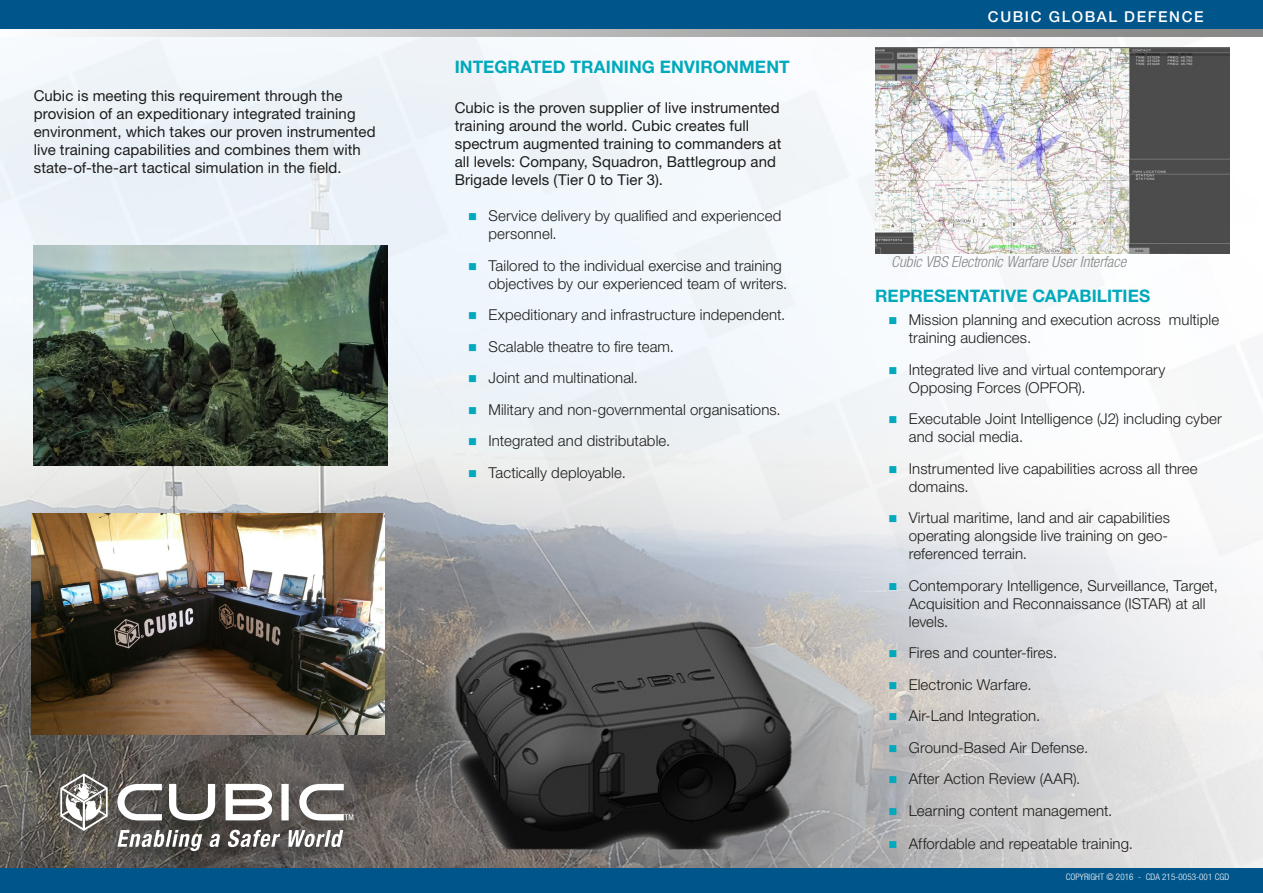
<style>
.page{position:relative;width:1263px;height:893px;background:#fff}
.page>*{position:absolute;margin:0;border:0;box-sizing:border-box;transform-origin:0 0}
.t1{font:700 17.25px "Helvetica Neue LT Std";letter-spacing:.005em;color:#00a9bb}
.t2{font:italic 300 condensed 15.3px "Helvetica Neue LT Std";color:#878787}
.t3{font:300 15px/18px "Helvetica Neue LT Std";letter-spacing:.005em;color:#1d1d1b}
.t4{font:15px/18px "Helvetica Neue LT Std";letter-spacing:.005em;color:#1d1d1b}
.t5{font:500 15px "Helvetica Neue LT Std";letter-spacing:.105em;color:#fff}
.t6{font:300 condensed 9px "Helvetica Neue LT Std";letter-spacing:.01em;color:#fff}
</style>
<div class="page">
<div style="left:0;top:0;width:1263px;height:37px;background:linear-gradient(to right,#f6f6f6,#7c7c7b)"></div>
<div style="left:0;top:0;width:1263px;height:29px;background:#00558b"></div>
<img style="left:0;top:37px;width:1263px;height:832px">
<img style="left:876px;top:48px;width:353px;height:206px">
<img style="left:421px;top:578px;width:386px;height:291px">
<div style="left:0;top:869px;width:1263px;height:24px;background:#00558b"></div>
<img style="left:34px;top:246px;width:353px;height:219px">
<img style="left:31px;top:513px;width:354px;height:221px">
<div style="left:53px;top:773px;width:308px;height:92px;background:#1d1d1b;opacity:.45"></div>
<svg style="left:60px;top:773px;width:293px;height:78px"></svg>
<svg style="left:889px;top:317px;width:7px;height:7px"></svg>
<svg style="left:889px;top:367px;width:7px;height:7px"></svg>
<svg style="left:889px;top:416px;width:7px;height:7px"></svg>
<svg style="left:889px;top:466px;width:7px;height:7px"></svg>
<svg style="left:889px;top:515px;width:7px;height:7px"></svg>
<svg style="left:889px;top:583px;width:7px;height:7px"></svg>
<svg style="left:889px;top:650px;width:7px;height:7px"></svg>
<svg style="left:889px;top:682px;width:7px;height:7px"></svg>
<svg style="left:889px;top:713px;width:7px;height:7px"></svg>
<svg style="left:889px;top:745px;width:7px;height:7px"></svg>
<svg style="left:889px;top:776px;width:7px;height:7px"></svg>
<svg style="left:889px;top:808px;width:7px;height:7px"></svg>
<svg style="left:889px;top:841px;width:7px;height:7px"></svg>
<svg style="left:469px;top:213px;width:7px;height:7px"></svg>
<svg style="left:469px;top:263px;width:7px;height:7px"></svg>
<svg style="left:469px;top:312px;width:7px;height:7px"></svg>
<svg style="left:469px;top:344px;width:7px;height:7px"></svg>
<svg style="left:469px;top:375px;width:7px;height:7px"></svg>
<svg style="left:469px;top:407px;width:7px;height:7px"></svg>
<svg style="left:469px;top:438px;width:7px;height:7px"></svg>
<svg style="left:469px;top:470px;width:7px;height:7px"></svg>
<p class="t4" style="left:34px;top:86px;width:343px">Cubic is meeting this requirement through the provision of an expeditionary integrated training environment, which takes our proven instrumented live training capabilities and combines them with state-of-the-art tactical simulation in the field.</p>
<p class="t1" style="left:455px;top:56px;width:336px">INTEGRATED TRAINING ENVIRONMENT</p>
<p class="t4" style="left:455px;top:98px;width:328px">Cubic is the proven supplier of live instrumented training around the world. Cubic creates full spectrum augmented training to commanders at all levels: Company, Squadron, Battlegroup and Brigade levels (Tier 0 to Tier 3).</p>
<p class="t3" style="left:488px;top:206px;width:294px">Service delivery by qualified and experienced personnel.</p>
<p class="t3" style="left:488px;top:256px;width:300px">Tailored to the individual exercise and training objectives by our experienced team of writers.</p>
<p class="t3" style="left:488px;top:299px;width:298px;line-height:31.5px">Expeditionary and infrastructure independent.<br>Scalable theatre to fire team.<br>Joint and multinational.<br>Military and non-governmental organisations.<br>Integrated and distributable.<br>Tactically deployable.</p>
<p class="t5" style="left:988px;top:7px;width:217px">CUBIC GLOBAL DEFENCE</p>
<p class="t2" style="left:891px;top:253px;width:237px">Cubic VBS Electronic Warfare User Interface</p>
<p class="t1" style="left:875px;top:285px;width:277px">REPRESENTATIVE CAPABILITIES</p>
<p class="t3" style="left:909px;top:310px;width:312px">Mission planning and execution across multiple training audiences.</p>
<p class="t3" style="left:909px;top:360px;width:258px">Integrated live and virtual contemporary<br>Opposing Forces (OPFOR).</p>
<p class="t3" style="left:909px;top:409px;width:314px">Executable Joint Intelligence (J2) including cyber and social media.</p>
<p class="t3" style="left:909px;top:459px;width:290px">Instrumented live capabilities across all three domains.</p>
<p class="t3" style="left:909px;top:508px;width:262px;text-align:justify">Virtual maritime, land and air capabilities operating alongside live training on geo&shy;referenced terrain.</p>
<p class="t3" style="left:909px;top:576px;width:311px">Contemporary Intelligence, Surveillance, Target,<br>Acquisition and Reconnaissance (ISTAR) at all levels.</p>
<p class="t3" style="left:909px;top:637px;width:205px;line-height:31.5px">Fires and counter-fires.<br>Electronic Warfare.<br>Air-Land Integration.<br>Ground-Based Air Defense.<br>After Action Review (AAR).<br>Learning content management.</p>
<p class="t3" style="left:909px;top:834px;width:226px">Affordable and repeatable training.</p>
<p class="t6" style="left:1066px;top:871px;width:165px">COPYRIGHT © 2016 - CDA 215-0053-001 CGD</p>
</div>
